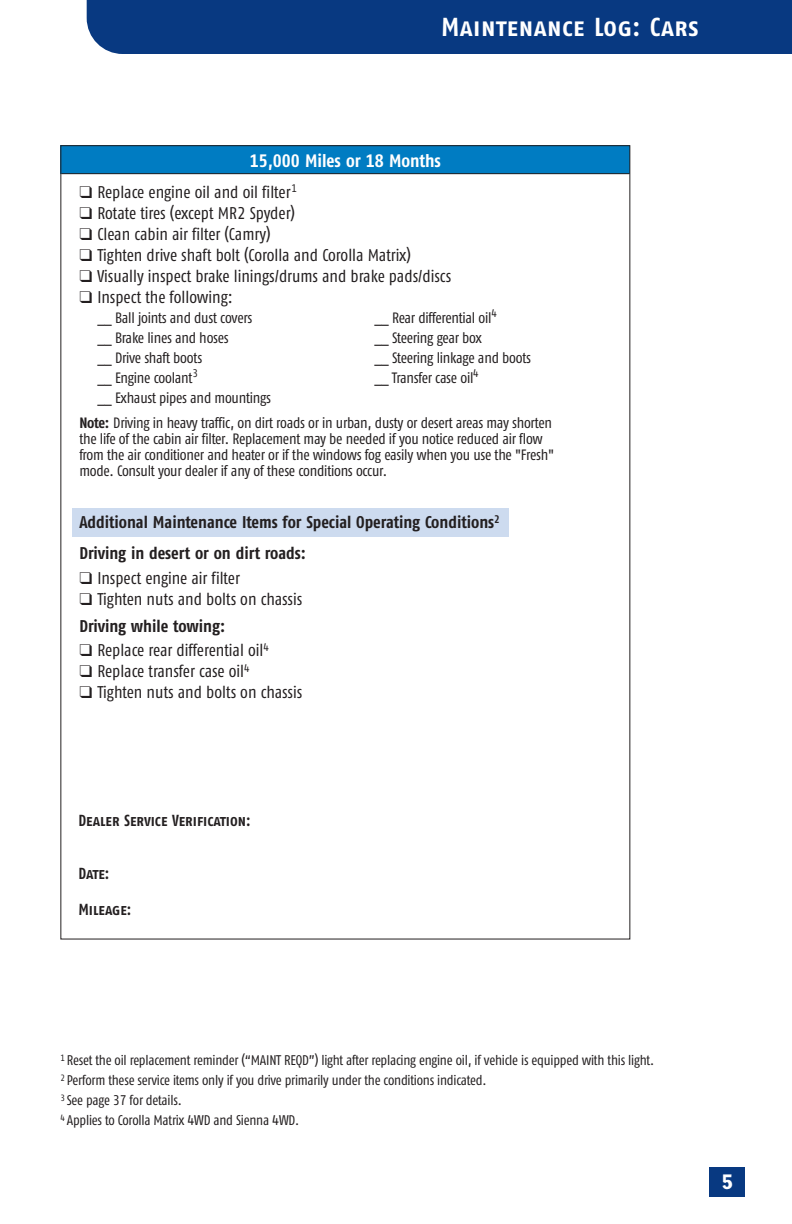
<style>
.page{position:relative;width:792px;height:1224px;background:#fff}
.page>*{position:absolute;margin:0;border:0;box-sizing:border-box;transform-origin:0 0}
.t1{font:26px "Fago Co Bold Tf Caps";letter-spacing:.015em;color:#fff}
.t2{font:24px "Tenko Ehrgeizig";color:#fff}
.t3{font:18px "Fago Co Bold Tf";color:#fff}
.t4{font:17px "Fago Co Regular Tf";color:#231f20}
.t5{font:17px/30.8px "Fago Co Bold Tf";letter-spacing:-.005em;color:#231f20}
.t6{font:16px "Fago Co Bold Tf Caps";color:#231f20;scale:.93 1}
.t7{font:15px/20px "Fago Co Regular Tf";letter-spacing:-.015em;color:#231f20}
.t8{font:14px/20px "Fago Co Regular Tf";letter-spacing:-.015em;color:#231f20}
.s1{font-family:"Fago Co";font-weight:700}
</style>
<div class="page">
<div style="left:87px;top:0;width:705px;height:54px;background:#083981"></div>
<div style="left:60px;top:145px;width:570px;height:29px;background:#007cc2"></div>
<div style="left:72px;top:508px;width:437px;height:29px;background:#cddbef"></div>
<hr style="left:61px;top:173px;width:568px;height:1px;background:#231f20">
<div style="left:709px;top:1167px;width:36px;height:30px;background:#083981"></div>
<h1 class="t1" style="left:441px;top:12px;width:259px">Maintenance Log: Cars</h1>
<p class="t3" style="left:250px;top:154px;width:193px">15,000 Miles or 18 Months</p>
<p class="t4" style="left:79px;top:186px;width:219px">❑ Replace engine oil and oil filter<sup>1</sup></p>
<p class="t4" style="left:79px;top:207px;width:217px">❑ Rotate tires (except MR2 Spyder)</p>
<p class="t4" style="left:79px;top:228px;width:193px">❑ Clean cabin air filter (Camry)</p>
<p class="t4" style="left:79px;top:249px;width:333px">❑ Tighten drive shaft bolt (Corolla and Corolla Matrix)</p>
<p class="t4" style="left:79px;top:270px;width:373px">❑ Visually inspect brake linings/drums and brake pads/discs</p>
<p class="t4" style="left:79px;top:291px;width:155px">❑ Inspect the following:</p>
<p class="t7" style="left:97px;top:309px;width:175px">__ Ball joints and dust covers<br>__ Brake lines and hoses<br>__ Drive shaft boots<br>__ Engine coolant<sup>3<br></sup>__ Exhaust pipes and mountings</p>
<p class="t7" style="left:79px;top:416px;width:476px;line-height:16px"><span class="s1">Note:</span> Driving in heavy traffic, on dirt roads or in urban, dusty or desert areas may shorten the life of the cabin air filter. Replacement may be needed if you notice reduced air flow from the air conditioner and heater or if the windows fog easily when you use the "Fresh" mode. Consult your dealer if any of these conditions occur.</p>
<p class="t5" style="left:79px;top:509px;width:422px">Additional Maintenance Items for Special Operating Conditions<sup>2<br></sup>Driving in desert or on dirt roads:</p>
<p class="t4" style="left:79px;top:572px;width:162px">❑ Inspect engine air filter</p>
<p class="t4" style="left:79px;top:593px;width:224px">❑ Tighten nuts and bolts on chassis</p>
<p class="t5" style="left:79px;top:612px;width:147px">Driving while towing:</p>
<p class="t4" style="left:79px;top:645px;width:191px">❑ Replace rear differential oil<sup>4</sup></p>
<p class="t4" style="left:79px;top:666px;width:172px">❑ Replace transfer case oil<sup>4</sup></p>
<p class="t4" style="left:79px;top:687px;width:224px">❑ Tighten nuts and bolts on chassis</p>
<p class="t7" style="left:374px;top:309px;width:158px">__ Rear differential oil<sup>4<br></sup>__ Steering gear box<br>__ Steering linkage and boots __ Transfer case oil<sup>4</sup></p>
<p class="t6" style="left:78px;top:811px;width:187px">Dealer Service Verification:</p>
<p class="t6" style="left:78px;top:864px;width:35px">Date:</p>
<p class="t6" style="left:78px;top:900px;width:59px">Mileage:</p>
<p class="t8" style="left:60px;top:1052px;width:595px"><sup>1</sup> Reset the oil replacement reminder (“MAINT REQD”) light after replacing engine oil, if vehicle is equipped with this light.<br><sup>2</sup> Perform these service items only if you drive primarily under the conditions indicated.<br><sup>3</sup> See page 37 for details.<br><sup>4</sup> Applies to Corolla Matrix 4WD and Sienna 4WD.</p>
<h2 class="t2" style="left:721px;top:1174px;width:13px">5</h2>
</div>
